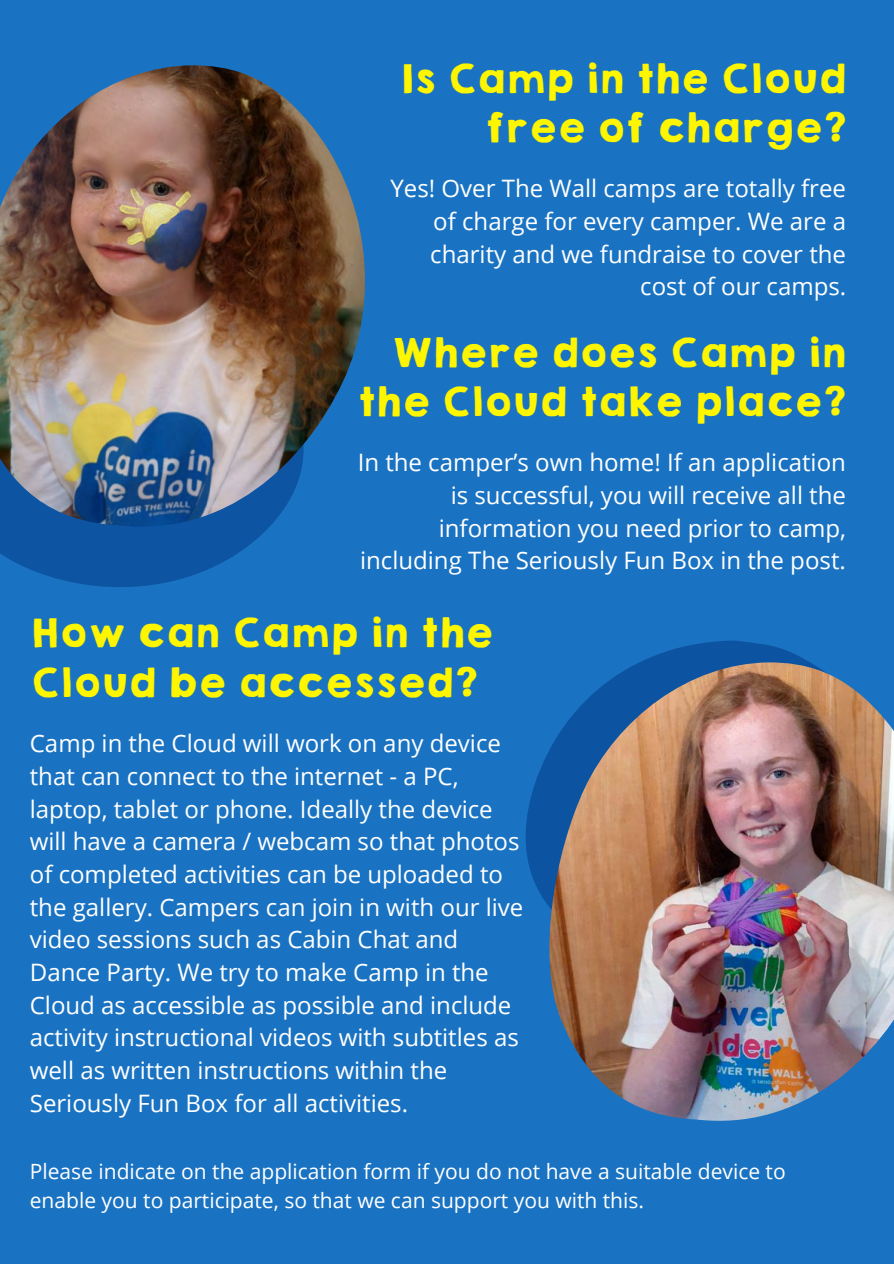
<style>
.page{position:relative;width:894px;height:1264px;background:#fff}
.page>*{position:absolute;margin:0;border:0;box-sizing:border-box;transform-origin:0 0}
.t1{font:36px/49.5px "KGHAPPY Solid";color:#fef500;text-align:right}
.t2{font:24px/32.7px "Open Sans";color:#fff;text-align:right}
.t3{font:21px/29.2px "Open Sans";color:#fff}
</style>
<div class="page">
<div style="left:0;top:0;width:893px;height:1263px;background:#1a73c2"></div>
<svg style="left:0;top:537px;width:259px;height:50px;fill:#0d54a2"></svg>
<img style="left:0;top:65px;width:365px;height:472px">
<svg style="left:525px;top:640px;width:284px;height:266px"></svg>
<img style="left:549px;top:662px;width:344px;height:459px">
<h1 class="t1" style="left:400px;top:54px;width:447px">Is Camp in the Cloud free of charge?</h1>
<p class="t2" style="left:390px;top:172px;width:457px">Yes! Over The Wall camps are totally free of charge for every camper. We are a charity and we fundraise to cover the cost of our camps.</p>
<h1 class="t1" style="left:356px;top:328px;width:491px">Where does Camp in the Cloud take place?</h1>
<p class="t2" style="left:357px;top:445px;width:489px">In the camper’s own home! If an application is successful, you will receive all the information you need prior to camp, including The Seriously Fun Box in the post.</p>
<h1 class="t1" style="left:30px;top:609px;width:464px;text-align:left">How can Camp in the<br>Cloud be accessed?</h1>
<p class="t2" style="left:30px;top:726px;width:495px;text-align:left">Camp in the Cloud will work on any device that can connect to the internet - a PC, laptop, tablet or phone. Ideally the device will have a camera / webcam so that photos of completed activities can be uploaded to the gallery. Campers can join in with our live video sessions such as Cabin Chat and Dance Party. We try to make Camp in the Cloud as accessible as possible and include activity instructional videos with subtitles as well as written instructions within the Seriously Fun Box for all activities.</p>
<p class="t3" style="left:30px;top:1156px;width:757px">Please indicate on the application form if you do not have a suitable device to enable you to participate, so that we can support you with this.</p>
</div>
